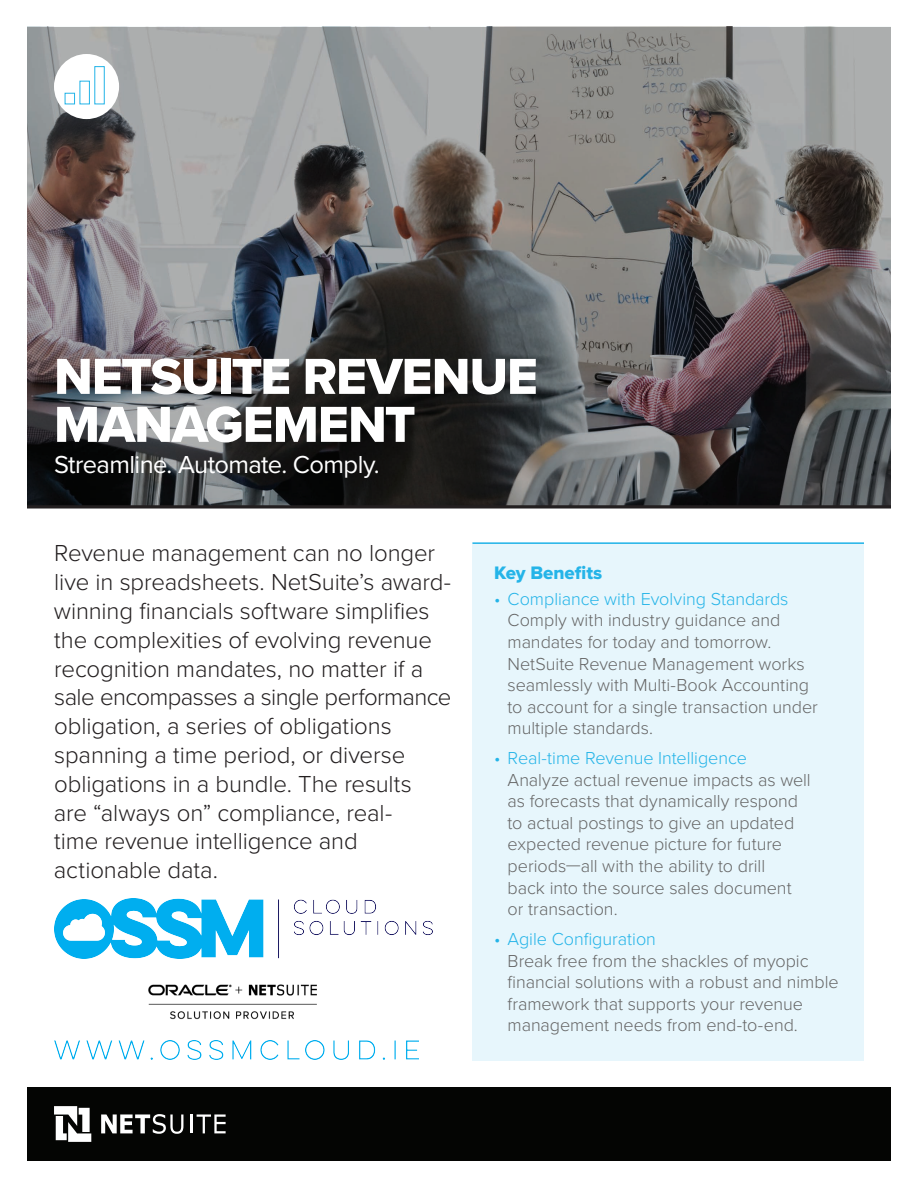
<style>
.page{position:relative;width:918px;height:1188px;background:#fff}
.page>*{position:absolute;margin:0;border:0;box-sizing:border-box;transform-origin:0 0}
.t1{font:52.5px/48px "Proxima Nova Extrabld";letter-spacing:-.025em;color:#fff}
.t2{font:25.5px "Proxima Nova";letter-spacing:-.025em;color:#fff}
.t3{font:300 24px/28.8px "Proxima Nova";letter-spacing:-.005em;color:#231f20}
.t4{font:18.75px "Proxima Nova Extrabld";color:#24b4e8}
.t5{font:300 18px/21.6px "Proxima Nova";letter-spacing:-.005em;color:#666}
.t6{font:300 18px "Proxima Nova";letter-spacing:-.005em;color:#24b4e8}
</style>
<div class="page">
<div style="left:27px;top:1087px;width:864px;height:74px;background:#040503"></div>
<svg style="left:54px;top:1106px;width:37px;height:36px"></svg>
<svg style="left:101px;top:1114px;width:82px;height:20px"></svg>
<hr style="left:190px;top:1114px;width:3px;height:19px;background:#fff">
<svg style="left:197px;top:1114px;width:29px;height:19px"></svg>
<svg style="left:27px;top:27px;width:864px;height:478px;background:#6a6869"></svg>
<hr style="left:27px;top:505px;width:864px;height:3px;background:#231f20">
<div style="left:472px;top:542px;width:392px;height:518px;background:#e7f6fc"></div>
<hr style="left:472px;top:542px;width:392px;height:2px;background:#24b4e8">
<div style="left:54px;top:54px;width:65px;height:65px;background:#fff;border-radius:50%"></div>
<div style="left:65px;top:93px;width:10px;height:11px;border:1px solid #24b4e8"></div>
<div style="left:79px;top:81px;width:11px;height:23px;border:1px solid #24b4e8"></div>
<div style="left:94px;top:66px;width:11px;height:38px;border:1px solid #24b4e8"></div>
<img style="left:55px;top:899px;width:378px;height:59px">
<img style="left:148px;top:984px;width:169px;height:36px">
<img style="left:55px;top:1040px;width:363px;height:20px">
<h1 class="t1" style="left:54px;top:355px;width:485px">NETSUITE REVENUE<br>MANAGEMENT</h1>
<h2 class="t2" style="left:54px;top:449px;width:327px">Streamline. Automate. Comply.</h2>
<p class="t3" style="left:54px;top:539px;width:399px">Revenue management can no longer live in spreadsheets. NetSuite’s award&shy;winning financials software simplifies the complexities of evolving revenue recognition mandates, no matter if a sale encompasses a single performance obligation, a series of obligations spanning a time period, or diverse obligations in a bundle. The results<br>are “always on” compliance, real-<br>time revenue intelligence and actionable data.</p>
<p class="t4" style="left:494px;top:561px;width:110px">Key Benefits</p>
<p class="t6" style="left:494px;top:588px;width:296px">• Compliance with Evolving Standards</p>
<p class="t5" style="left:508px;top:610px;width:312px">Comply with industry guidance and mandates for today and tomorrow.<br>NetSuite Revenue Management works seamlessly with Multi-Book Accounting to account for a single transaction under multiple standards.</p>
<p class="t6" style="left:494px;top:747px;width:254px">• Real-time Revenue Intelligence</p>
<p class="t5" style="left:508px;top:769px;width:305px">Analyze actual revenue impacts as well as forecasts that dynamically respond to actual postings to give an updated expected revenue picture for future periods—all with the ability to drill<br>back into the source sales document or transaction.</p>
<p class="t6" style="left:494px;top:928px;width:163px">• Agile Configuration</p>
<p class="t5" style="left:508px;top:950px;width:333px">Break free from the shackles of myopic financial solutions with a robust and nimble framework that supports your revenue management needs from end-to-end.</p>
</div>
